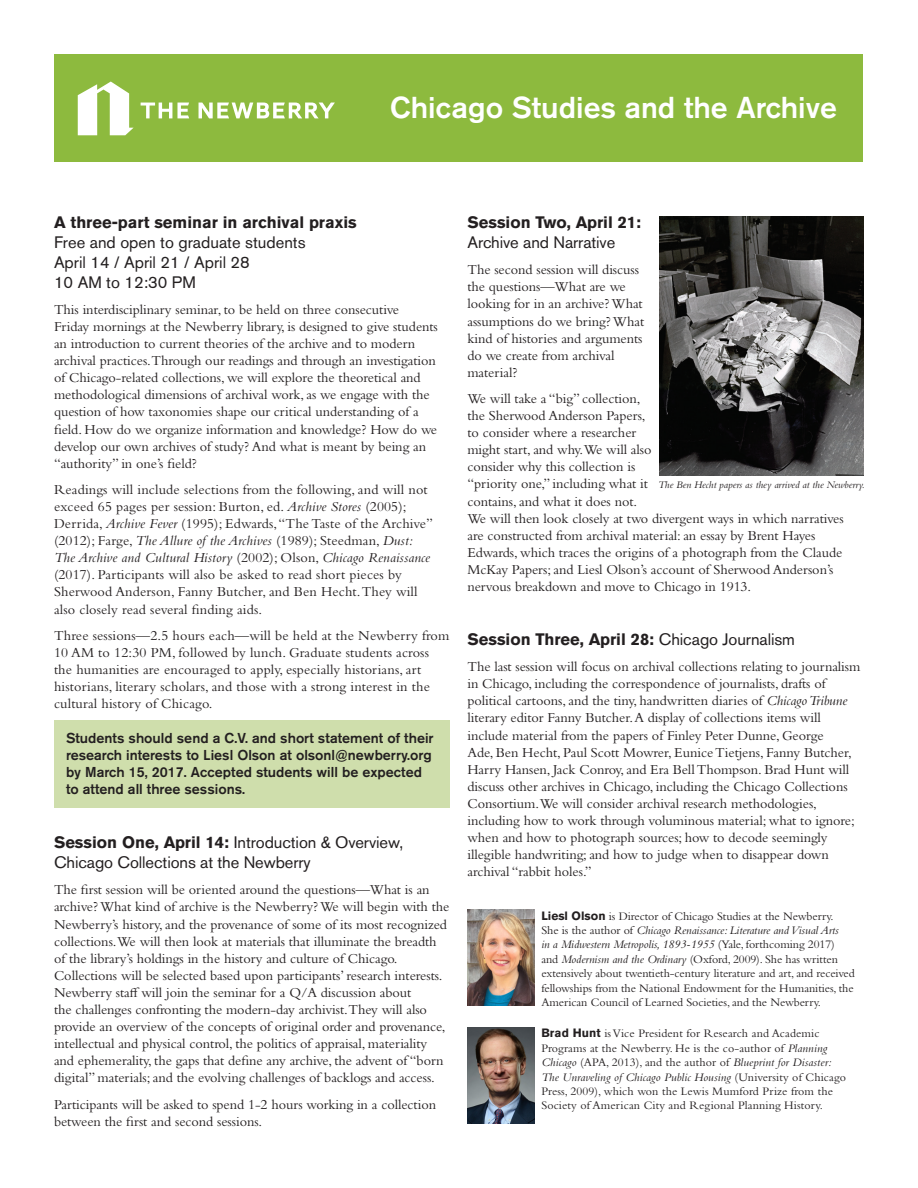
<style>
.page{position:relative;width:918px;height:1188px;background:#fff}
.page>*{position:absolute;margin:0;border:0;box-sizing:border-box;transform-origin:0 0}
.t1{font:500 30px "Akzidenz Grotesk BQ";color:#fff}
.t2{font:16.5px/19.8px "Akzidenz Grotesk BQ";letter-spacing:-.005em;color:#231f20}
.t3{font:700 16.5px/19.8px "Akzidenz Grotesk BQ";color:#231f20}
.t4{font:14.25px/17.1px "Bembo Std";letter-spacing:-.005em;color:#231f20}
.t5{font:500 14.25px/17.1px "Akzidenz Grotesk BQ";color:#231f20}
.t6{font:12px/14.4px "Bembo Std";letter-spacing:-.005em;color:#231f20}
.t7{font:italic 10.5px "Bembo Std";color:#231f20}
.s1{font-style:italic}
.s2{font-weight:700}
.s3{font-weight:400}
.s4{font-family:"Akzidenz Grotesk BQ";font-weight:700}
</style>
<div class="page">
<div style="left:54px;top:720px;width:395px;height:88px;background:#cfdeac"></div>
<div style="left:54px;top:54px;width:809px;height:108px;background:#8dba3e"></div>
<svg style="left:141px;top:103px;width:48px;height:15px"></svg>
<svg style="left:199px;top:103px;width:136px;height:15px"></svg>
<svg style="left:78px;top:82px;width:56px;height:53px"></svg>
<img style="left:468px;top:909px;width:67px;height:97px">
<img style="left:468px;top:1027px;width:67px;height:97px">
<img style="left:660px;top:216px;width:204px;height:259px">
<p class="t1" style="left:390px;top:89px;width:448px">Chicago Studies and the Archive</p>
<p class="t3" style="left:54px;top:213px;width:304px">A three-part seminar in archival praxis</p>
<p class="t2" style="left:54px;top:232px;width:253px">Free and open to graduate students</p>
<p class="t2" style="left:54px;top:252px;width:197px">April 14 / April 21 / April 28</p>
<p class="t2" style="left:54px;top:272px;width:143px">10 AM to 12:30 PM</p>
<p class="t4" style="left:54px;top:301px;width:385px">This interdisciplinary seminar, to be held on three consecutive Friday mornings at the Newberry library, is designed to give students an introduction to current theories of the archive and to modern archival practices.Through our readings and through an investigation of Chicago-related collections, we will explore the theoretical and methodological dimensions of archival work, as we engage with the question of how taxonomies shape our critical understanding of a field. How do we organize information and knowledge? How do we develop our own archives of study? And what is meant by being an “authority” in one’s field?</p>
<p class="t4" style="left:54px;top:481px;width:381px">Readings will include selections from the following, and will not exceed 65 pages per session: Burton, ed. <span class="s1">Archive Stores</span> (2005); Derrida, <span class="s1">Archive Fever</span> (1995); Edwards, “The Taste of the Archive” (2012); Farge, <span class="s1">The Allure of the Archives</span> (1989); Steedman, <span class="s1">Dust:<br>The Archive and Cultural History</span> (2002); Olson, <span class="s1">Chicago Renaissance </span>(2017). Participants will also be asked to read short pieces by Sherwood Anderson, Fanny Butcher, and Ben Hecht. They will also closely read several finding aids.</p>
<p class="t4" style="left:54px;top:626px;width:397px">Three sessions—2.5 hours each—will be held at the Newberry from 10 AM to 12:30 PM, followed by lunch. Graduate students across the humanities are encouraged to apply, especially historians, art historians, literary scholars, and those with a strong interest in the cultural history of Chicago.</p>
<p class="t5" style="left:66px;top:729px;width:369px">Students should send a C.V. and short statement of their research interests to Liesl Olson at olsonl@newberry.org by March 15, 2017. Accepted students will be expected to attend all three sessions.</p>
<p class="t2" style="left:54px;top:833px;width:351px"><span class="s2">Session One, April 14:</span> Introduction &amp; Overview,<br>Chicago Collections at the Newberry</p>
<p class="t4" style="left:54px;top:881px;width:397px">The first session will be oriented around the questions—What is an archive? What kind of archive is the Newberry? We will begin with the Newberry’s history, and the provenance of some of its most recognized collections.We will then look at materials that illuminate the breadth of the library’s holdings in the history and culture of Chicago.<br>Collections will be selected based upon participants’ research interests.<br>Newberry staff will join the seminar for a Q/A discussion about<br>the challenges confronting the modern-day archivist.They will also provide an overview of the concepts of original order and provenance, intellectual and physical control, the politics of appraisal, materiality and ephemerality, the gaps that define any archive, the advent of “born digital” materials; and the evolving challenges of backlogs and access.</p>
<p class="t4" style="left:54px;top:1095px;width:384px">Participants will be asked to spend 1-2 hours working in a collection between the first and second sessions.</p>
<p class="t3" style="left:467px;top:213px;width:175px">Session Two, April 21:<br><span class="s3">Archive and Narrative</span></p>
<p class="t4" style="left:467px;top:261px;width:178px">The second session will discuss the questions—What are we looking for in an archive? What assumptions do we bring? What kind of histories and arguments do we create from archival material?</p>
<p class="t4" style="left:467px;top:390px;width:378px">We will take a “big” collection,<br>the Sherwood Anderson Papers,<br>to consider where a researcher<br>might start, and why.We will also<br>consider why this collection is<br>“priority one,” including what it<br>contains, and what it does not.<br>We will then look closely at two divergent ways in which narratives are constructed from archival material: an essay by Brent Hayes Edwards, which traces the origins of a photograph from the Claude McKay Papers; and Liesl Olson’s account of Sherwood Anderson’s nervous breakdown and move to Chicago in 1913.</p>
<p class="t3" style="left:467px;top:629px;width:329px">Session Three, April 28: <span class="s3">Chicago Journalism</span></p>
<p class="t4" style="left:467px;top:658px;width:395px">The last session will focus on archival collections relating to journalism in Chicago, including the correspondence of journalists, drafts of political cartoons, and the tiny, handwritten diaries of <span class="s1">Chicago Tribune </span>literary editor Fanny Butcher. A display of collections items will include material from the papers of Finley Peter Dunne, George<br>Ade, Ben Hecht, Paul Scott Mowrer, Eunice Tietjens, Fanny Butcher, Harry Hansen, Jack Conroy, and Era Bell Thompson. Brad Hunt will discuss other archives in Chicago, including the Chicago Collections Consortium.We will consider archival research methodologies, including how to work through voluminous material; what to ignore; when and how to photograph sources; how to decode seemingly illegible handwriting; and how to judge when to disappear down archival “rabbit holes.”</p>
<p class="t6" style="left:541px;top:908px;width:315px"><span class="s4">Liesl Olson</span> is Director of Chicago Studies at the Newberry.<br>She is the author of <span class="s1">Chicago Renaissance: Literature and Visual Arts<br>in a Midwestern Metropolis, 1893-1955</span> (Yale, forthcoming 2017)<br>and <span class="s1">Modernism and the Ordinary</span> (Oxford, 2009). She has written extensively about twentieth-century literature and art, and received fellowships from the National Endowment for the Humanities, the American Council of Learned Societies, and the Newberry.</p>
<p class="t6" style="left:541px;top:1026px;width:306px"><span class="s4">Brad Hunt</span> is Vice President for Research and Academic Programs at the Newberry. He is the co-author of <span class="s1">Planning Chicago</span> (APA, 2013), and the author of <span class="s1">Blueprint for Disaster:<br>The Unraveling of Chicago Public Housing</span> (University of Chicago Press, 2009), which won the Lewis Mumford Prize from the Society of American City and Regional Planning History.</p>
<p class="t7" style="left:658px;top:479px;width:208px">The Ben Hecht papers as they arrived at the Newberry.</p>
</div>
